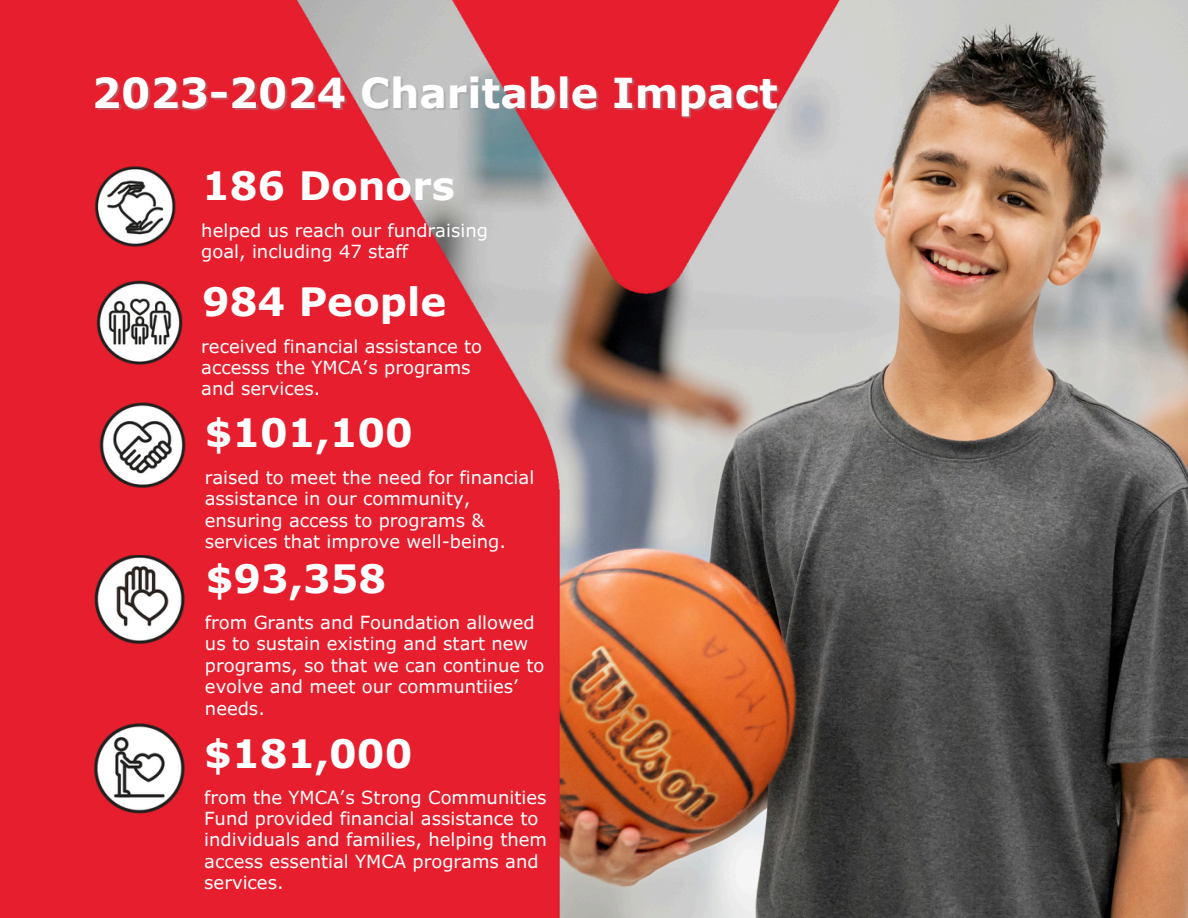
<style>
.page{position:relative;width:1188px;height:918px;background:#fff}
.page>*{position:absolute;margin:0;border:0;box-sizing:border-box;transform-origin:0 0}
.t1{font:700 41.25px "Verdana Pro";color:#fff}
.t2{font:700 39px "Verdana Pro";color:#fff}
.t3{font:18px/21.3px "Verdana Pro";color:#fff}
</style>
<div class="page">
<img style="left:1019px;top:0;width:169px;height:918px">
<img style="left:0;top:0;width:1019px;height:918px">
<img style="left:92px;top:163px;width:85px;height:85px">
<img style="left:95px;top:279px;width:91px;height:88px">
<img style="left:98px;top:402px;width:91px;height:87px">
<img style="left:92px;top:555px;width:97px;height:90px">
<img style="left:92px;top:722px;width:95px;height:93px">
<p class="t1" style="left:92px;top:67px;width:688px">2023-2024 Charitable Impact</p>
<p class="t2" style="left:202px;top:161px;width:254px">186 Donors</p>
<h1 class="t3" style="left:201px;top:219px;width:288px">helped us reach our fundraising</h1>
<p class="t3" style="left:201px;top:240px;width:208px">goal, including 47 staff</p>
<p class="t2" style="left:202px;top:277px;width:246px">984 People</p>
<h1 class="t3" style="left:201px;top:335px;width:282px">received financial assistance to accesss the YMCA’s programs and services.</h1>
<p class="t2" style="left:205px;top:408px;width:210px">$101,100</p>
<h1 class="t3" style="left:205px;top:466px;width:331px">raised to meet the need for financial assistance in our community, ensuring access to programs &amp; services that improve well-being.</h1>
<p class="t2" style="left:206px;top:554px;width:182px">$93,358</p>
<h1 class="t3" style="left:205px;top:611px;width:341px">from Grants and Foundation allowed us to sustain existing and start new programs, so that we can continue to evolve and meet our communtiies’ needs.</h1>
<p class="t2" style="left:204px;top:729px;width:210px">$181,000</p>
<h1 class="t3" style="left:204px;top:786px;width:344px">from the YMCA’s Strong Communities<br>Fund provided financial assistance to individuals and families, helping them access essential YMCA programs and services.</h1>
</div>
